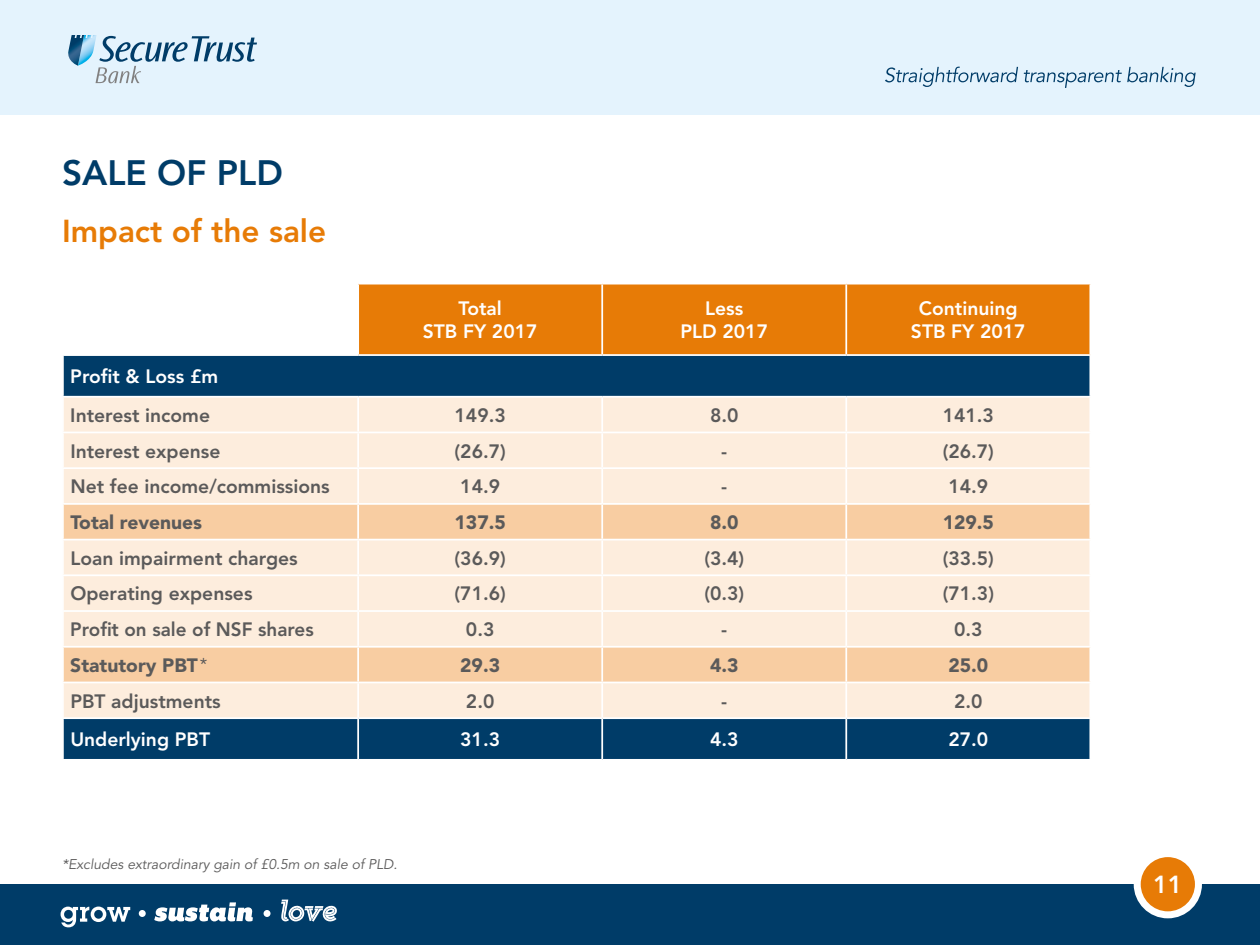
<style>
.page{position:relative;width:1260px;height:945px;background:#fff}
.page>*{position:absolute;margin:0;border:0;box-sizing:border-box;transform-origin:0 0}
.t1{font:800 35px "Avenir LT Std";color:#003c68}
.t2{font:800 31.5px "Avenir LT Std";color:#e77b06}
.t3{font:800 24.5px "Avenir LT Std";color:#fff}
.t4{font:800 19.25px "Avenir LT Std";color:#5b5a5a}
.t5{font:800 19.25px/23.1px "Avenir LT Std";color:#fff;text-align:center}
.t6{font:900 19.25px "Avenir LT Std";color:#5b5a5a}
.t7{font:italic 14px "Avenir LT Std";color:#5b5a5a}
.s1{font-weight:400;font-size:17.15px}
</style>
<div class="page">
<div style="left:0;top:0;width:1260px;height:114px;background:#e4f3fd"></div>
<div style="left:0;top:884px;width:1260px;height:61px;background:#003c68"></div>
<svg style="left:154px;top:902px;width:99px;height:19px"></svg>
<svg style="left:61px;top:907px;width:69px;height:20px"></svg>
<svg style="left:281px;top:900px;width:56px;height:22px"></svg>
<div style="left:139px;top:910px;width:7px;height:7px;background:#fff;border-radius:50%"></div>
<div style="left:264px;top:910px;width:7px;height:7px;background:#fff;border-radius:50%"></div>
<svg style="left:95px;top:35px;width:162px;height:49px"></svg>
<img style="left:84px;top:35px;width:13px;height:31px">
<img style="left:68px;top:35px;width:16px;height:31px">
<svg style="left:885px;top:66px;width:311px;height:22px"></svg>
<div style="left:1137px;top:854px;width:61px;height:61px;background:#e77b06;border-radius:50%"></div>
<div style="left:1134px;top:850px;width:68px;height:68px;border:7px solid #fff;border-radius:50%"></div>
<div style="left:359px;top:285px;width:730px;height:69px;background:#e77b06"></div>
<div style="left:64px;top:356px;width:1025px;height:403px;background:#003c68"></div>
<div style="left:64px;top:398px;width:1025px;height:319px;background:#fdeddd"></div>
<svg style="left:64px;top:505px;width:1025px;height:177px;background:#fbe0c5"></svg>
<hr style="left:601px;top:285px;width:2px;height:69px;background:#fff">
<hr style="left:845px;top:285px;width:2px;height:69px;background:#fff">
<hr style="left:62px;top:396px;width:296px;height:2px;background:#fff">
<hr style="left:358px;top:396px;width:244px;height:2px;background:#fff">
<hr style="left:357px;top:398px;width:2px;height:34px;background:#fff">
<hr style="left:602px;top:396px;width:244px;height:2px;background:#fff">
<hr style="left:601px;top:398px;width:2px;height:34px;background:#fff">
<hr style="left:846px;top:396px;width:245px;height:2px;background:#fff">
<hr style="left:845px;top:398px;width:2px;height:34px;background:#fff">
<hr style="left:62px;top:432px;width:296px;height:1px;background:#fff">
<hr style="left:358px;top:432px;width:244px;height:1px;background:#fff">
<hr style="left:357px;top:433px;width:2px;height:34px;background:#fff">
<hr style="left:602px;top:432px;width:244px;height:1px;background:#fff">
<hr style="left:601px;top:433px;width:2px;height:34px;background:#fff">
<hr style="left:846px;top:432px;width:245px;height:1px;background:#fff">
<hr style="left:845px;top:433px;width:2px;height:34px;background:#fff">
<hr style="left:62px;top:467px;width:296px;height:2px;background:#fff">
<hr style="left:358px;top:467px;width:244px;height:2px;background:#fff">
<hr style="left:357px;top:469px;width:2px;height:34px;background:#fff">
<hr style="left:602px;top:467px;width:244px;height:2px;background:#fff">
<hr style="left:601px;top:469px;width:2px;height:34px;background:#fff">
<hr style="left:846px;top:467px;width:245px;height:2px;background:#fff">
<hr style="left:845px;top:469px;width:2px;height:34px;background:#fff">
<hr style="left:62px;top:503px;width:296px;height:2px;background:#fff">
<hr style="left:358px;top:503px;width:244px;height:2px;background:#fff">
<hr style="left:357px;top:505px;width:2px;height:34px;background:#fff">
<hr style="left:602px;top:503px;width:244px;height:2px;background:#fff">
<hr style="left:601px;top:505px;width:2px;height:34px;background:#fff">
<hr style="left:846px;top:503px;width:245px;height:2px;background:#fff">
<hr style="left:845px;top:505px;width:2px;height:34px;background:#fff">
<hr style="left:62px;top:539px;width:296px;height:1px;background:#fff">
<hr style="left:358px;top:539px;width:244px;height:1px;background:#fff">
<hr style="left:357px;top:540px;width:2px;height:34px;background:#fff">
<hr style="left:602px;top:539px;width:244px;height:1px;background:#fff">
<hr style="left:601px;top:540px;width:2px;height:34px;background:#fff">
<hr style="left:846px;top:539px;width:245px;height:1px;background:#fff">
<hr style="left:845px;top:540px;width:2px;height:34px;background:#fff">
<hr style="left:62px;top:574px;width:296px;height:2px;background:#fff">
<hr style="left:358px;top:574px;width:244px;height:2px;background:#fff">
<hr style="left:357px;top:576px;width:2px;height:34px;background:#fff">
<hr style="left:602px;top:574px;width:244px;height:2px;background:#fff">
<hr style="left:601px;top:576px;width:2px;height:34px;background:#fff">
<hr style="left:846px;top:574px;width:245px;height:2px;background:#fff">
<hr style="left:845px;top:576px;width:2px;height:34px;background:#fff">
<hr style="left:62px;top:610px;width:296px;height:2px;background:#fff">
<hr style="left:358px;top:610px;width:244px;height:2px;background:#fff">
<hr style="left:357px;top:612px;width:2px;height:34px;background:#fff">
<hr style="left:602px;top:610px;width:244px;height:2px;background:#fff">
<hr style="left:601px;top:612px;width:2px;height:34px;background:#fff">
<hr style="left:846px;top:610px;width:245px;height:2px;background:#fff">
<hr style="left:845px;top:612px;width:2px;height:34px;background:#fff">
<hr style="left:62px;top:646px;width:296px;height:2px;background:#fff">
<hr style="left:358px;top:646px;width:244px;height:2px;background:#fff">
<hr style="left:357px;top:648px;width:2px;height:34px;background:#fff">
<hr style="left:602px;top:646px;width:244px;height:2px;background:#fff">
<hr style="left:601px;top:648px;width:2px;height:34px;background:#fff">
<hr style="left:846px;top:646px;width:245px;height:2px;background:#fff">
<hr style="left:845px;top:648px;width:2px;height:34px;background:#fff">
<hr style="left:62px;top:682px;width:296px;height:1px;background:#fff">
<hr style="left:358px;top:682px;width:244px;height:1px;background:#fff">
<hr style="left:357px;top:683px;width:2px;height:34px;background:#fff">
<hr style="left:602px;top:682px;width:244px;height:1px;background:#fff">
<hr style="left:601px;top:683px;width:2px;height:34px;background:#fff">
<hr style="left:846px;top:682px;width:245px;height:1px;background:#fff">
<hr style="left:845px;top:683px;width:2px;height:34px;background:#fff">
<hr style="left:62px;top:717px;width:296px;height:2px;background:#fff">
<hr style="left:358px;top:717px;width:244px;height:2px;background:#fff">
<hr style="left:357px;top:719px;width:2px;height:40px;background:#fff">
<hr style="left:602px;top:717px;width:244px;height:2px;background:#fff">
<hr style="left:601px;top:719px;width:2px;height:40px;background:#fff">
<hr style="left:846px;top:717px;width:245px;height:2px;background:#fff">
<hr style="left:845px;top:719px;width:2px;height:40px;background:#fff">
<h1 class="t1" style="left:62px;top:152px;width:222px">SALE OF PLD</h1>
<h2 class="t2" style="left:62px;top:213px;width:266px">Impact of the sale</h2>
<p class="t5" style="left:423px;top:297px;width:116px">Total<br>STB FY 2017</p>
<p class="t5" style="left:680px;top:297px;width:89px">Less<br>PLD 2017</p>
<p class="t5" style="left:911px;top:297px;width:116px">Continuing<br>STB FY 2017</p>
<p class="t5" style="left:70px;top:365px;width:149px">Profit &amp; Loss £m</p>
<p class="t4" style="left:70px;top:404px;width:141px">Interest income</p>
<p class="t4" style="left:455px;top:404px;width:53px">149.3</p>
<p class="t4" style="left:710px;top:404px;width:30px">8.0</p>
<p class="t4" style="left:943px;top:404px;width:53px">141.3</p>
<p class="t4" style="left:70px;top:440px;width:152px">Interest expense</p>
<p class="t4" style="left:455px;top:440px;width:53px">(26.7)</p>
<p class="t4" style="left:721px;top:440px;width:8px">-</p>
<p class="t4" style="left:943px;top:440px;width:53px">(26.7)</p>
<p class="t4" style="left:70px;top:475px;width:261px">Net fee income/commissions</p>
<p class="t4" style="left:460px;top:475px;width:41px">14.9</p>
<p class="t4" style="left:721px;top:475px;width:8px">-</p>
<p class="t4" style="left:948px;top:475px;width:41px">14.9</p>
<p class="t6" style="left:70px;top:511px;width:133px">Total revenues</p>
<p class="t6" style="left:455px;top:511px;width:53px">137.5</p>
<p class="t6" style="left:710px;top:511px;width:30px">8.0</p>
<p class="t6" style="left:943px;top:511px;width:53px">129.5</p>
<p class="t4" style="left:70px;top:547px;width:229px">Loan impairment charges</p>
<p class="t4" style="left:455px;top:547px;width:53px">(36.9)</p>
<p class="t4" style="left:704px;top:547px;width:41px">(3.4)</p>
<p class="t4" style="left:943px;top:547px;width:53px">(33.5)</p>
<p class="t4" style="left:70px;top:582px;width:184px">Operating expenses</p>
<p class="t4" style="left:455px;top:582px;width:53px">(71.6)</p>
<p class="t4" style="left:704px;top:582px;width:41px">(0.3)</p>
<p class="t4" style="left:943px;top:582px;width:53px">(71.3)</p>
<p class="t4" style="left:70px;top:618px;width:245px">Profit on sale of NSF shares</p>
<p class="t4" style="left:466px;top:618px;width:30px">0.3</p>
<p class="t4" style="left:721px;top:618px;width:8px">-</p>
<p class="t4" style="left:954px;top:618px;width:30px">0.3</p>
<p class="t6" style="left:70px;top:654px;width:138px">Statutory PBT <span class="s1">*</span></p>
<p class="t6" style="left:460px;top:654px;width:41px">29.3</p>
<p class="t6" style="left:710px;top:654px;width:30px">4.3</p>
<p class="t6" style="left:948px;top:654px;width:41px">25.0</p>
<p class="t4" style="left:70px;top:690px;width:152px">PBT adjustments</p>
<p class="t4" style="left:466px;top:690px;width:30px">2.0</p>
<p class="t4" style="left:721px;top:690px;width:8px">-</p>
<p class="t4" style="left:954px;top:690px;width:30px">2.0</p>
<p class="t5" style="left:70px;top:728px;width:141px">Underlying PBT</p>
<p class="t5" style="left:460px;top:728px;width:41px">31.3</p>
<p class="t5" style="left:710px;top:728px;width:30px">4.3</p>
<p class="t5" style="left:948px;top:728px;width:41px">27.0</p>
<p class="t7" style="left:62px;top:856px;width:337px">*Excludes extraordinary gain of £0.5m on sale of PLD.</p>
<p class="t3" style="left:1153px;top:870px;width:31px">11</p>
</div>
